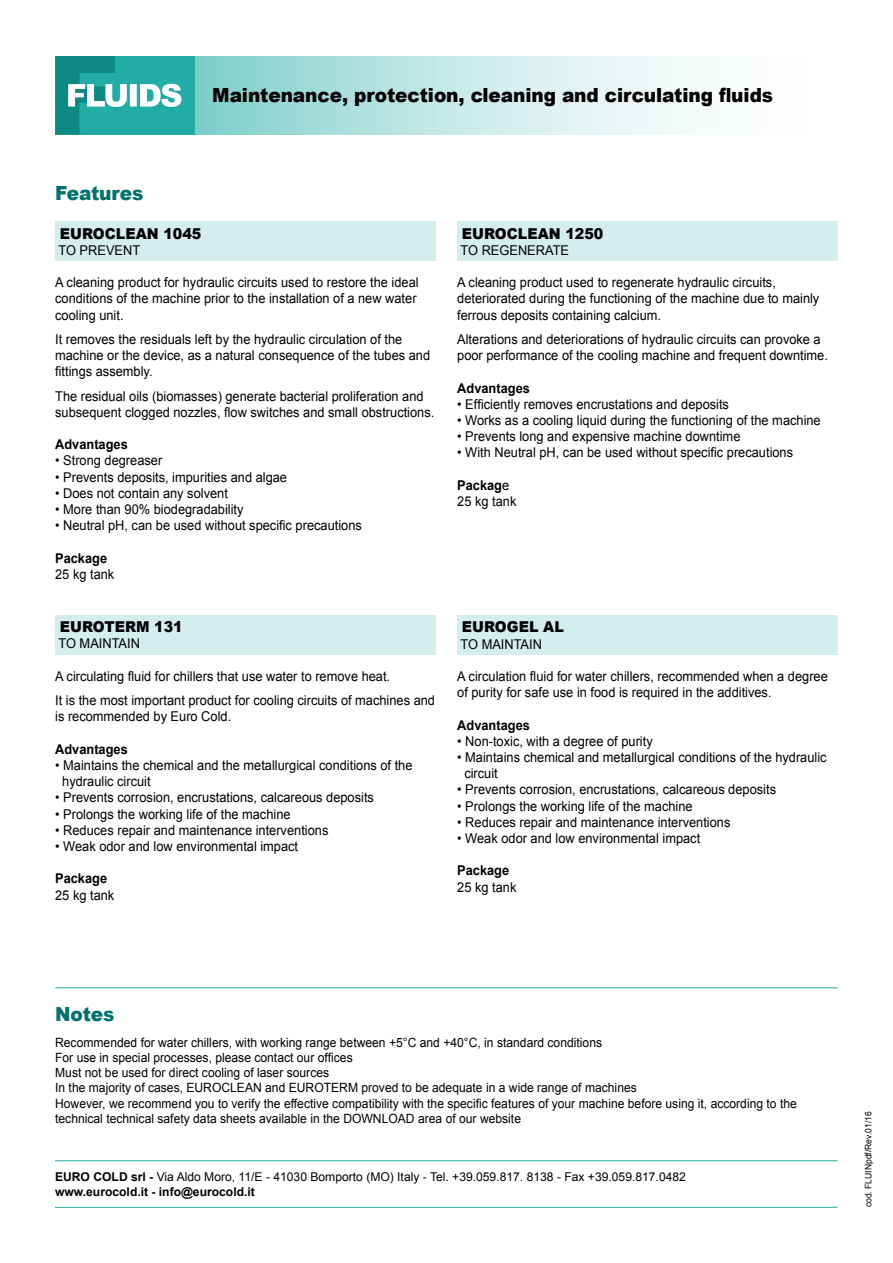
<style>
.page{position:relative;width:893px;height:1263px;background:#fff}
.page>*{position:absolute;margin:0;border:0;box-sizing:border-box;transform-origin:0 0}
.t1{font:900 19.5px "Arial";letter-spacing:-.005em;color:#000;scale:.95 1}
.t2{font:900 19.5px "Arial";letter-spacing:-.005em;color:#00716d;scale:.95 1}
.t3{font:900 15px "Arial";color:#000;scale:.95 1}
.t4{font:13.5px/16.2px "Arial";color:#000;scale:.95 1}
.t5{font:700 13.5px "Arial";color:#000;scale:.95 1}
.t6{font:12.75px/15.3px "Arial";color:#000;scale:.95 1}
.t7{font:12.15px/15.3px "Arial";color:#000}
.t8{font:9px "Arial";color:#000;scale:.95 1}
.s1{font-weight:700}
</style>
<div class="page">
<hr style="left:55px;top:1207px;width:783px;height:1px;background:#21aca6">
<hr style="left:55px;top:1160px;width:783px;height:1px;background:#21aca6">
<div style="left:55px;top:56px;width:140px;height:79px;background:#21aca6"></div>
<svg style="left:55px;top:56px;width:127px;height:78px"></svg>
<div style="left:195px;top:56px;width:643px;height:79px;background:linear-gradient(to right,#8ad3d0,#fff)"></div>
<div style="left:55px;top:221px;width:381px;height:40px;background:#d3eeed"></div>
<div style="left:457px;top:221px;width:381px;height:40px;background:#d3eeed"></div>
<hr style="left:55px;top:987px;width:783px;height:1px;background:#21aca6">
<div style="left:55px;top:615px;width:381px;height:40px;background:#d3eeed"></div>
<div style="left:457px;top:615px;width:381px;height:40px;background:#d3eeed"></div>
<h1 class="t1" style="left:212px;top:81px;width:592px">Maintenance, protection, cleaning and circulating fluids</h1>
<h1 class="t2" style="left:55px;top:179px;width:94px">Features</h1>
<p class="t3" style="left:60px;top:222px;width:150px">EUROCLEAN 1045</p>
<p class="t4" style="left:59px;top:242px;width:88px">TO PREVENT</p>
<p class="t4" style="left:55px;top:275px;width:384px">A cleaning product for hydraulic circuits used to restore the ideal conditions of the machine prior to the installation of a new water cooling unit.</p>
<p class="t4" style="left:55px;top:331px;width:396px">It removes the residuals left by the hydraulic circulation of the machine or the device, as a natural consequence of the tubes and fittings assembly.</p>
<p class="t4" style="left:55px;top:388px;width:401px">The residual oils (biomasses) generate bacterial proliferation and subsequent clogged nozzles, flow switches and small obstructions.</p>
<p class="t5" style="left:55px;top:435px;width:78px">Advantages</p>
<p class="t4" style="left:55px;top:453px;width:114px">• Strong degreaser</p>
<p class="t4" style="left:55px;top:469px;width:246px">• Prevents deposits, impurities and algae</p>
<p class="t4" style="left:55px;top:485px;width:183px">• Does not contain any solvent</p>
<p class="t4" style="left:55px;top:501px;width:200px">• More than 90% biodegradability</p>
<p class="t4" style="left:55px;top:518px;width:324px">• Neutral pH, can be used without specific precautions</p>
<p class="t5" style="left:55px;top:549px;width:56px">Package</p>
<p class="t4" style="left:55px;top:566px;width:64px">25 kg tank</p>
<p class="t3" style="left:60px;top:616px;width:131px">EUROTERM 131</p>
<p class="t4" style="left:59px;top:636px;width:87px">TO MAINTAIN</p>
<p class="t4" style="left:55px;top:664px;width:401px;line-height:24.3px">A circulating fluid for chillers that use water to remove heat.<br>It is the most important product for cooling circuits of machines and</p>
<p class="t4" style="left:55px;top:709px;width:187px">is recommended by Euro Cold.</p>
<p class="t5" style="left:55px;top:740px;width:78px">Advantages</p>
<p class="t4" style="left:62px;top:757px;width:370px;text-indent:-7px">• Maintains the chemical and the metallurgical conditions of the hydraulic circuit</p>
<p class="t4" style="left:55px;top:790px;width:337px">• Prevents corrosion, encrustations, calcareous deposits</p>
<p class="t4" style="left:55px;top:806px;width:249px">• Prolongs the working life of the machine</p>
<p class="t4" style="left:55px;top:822px;width:289px">• Reduces repair and maintenance interventions</p>
<p class="t4" style="left:55px;top:838px;width:257px">• Weak odor and low environmental impact</p>
<p class="t5" style="left:55px;top:870px;width:56px">Package</p>
<p class="t4" style="left:55px;top:887px;width:64px">25 kg tank</p>
<p class="t3" style="left:462px;top:222px;width:150px">EUROCLEAN 1250</p>
<p class="t4" style="left:461px;top:242px;width:116px">TO REGENERATE</p>
<p class="t4" style="left:457px;top:275px;width:383px">A cleaning product used to regenerate hydraulic circuits, deteriorated during the functioning of the machine due to mainly ferrous deposits containing calcium.</p>
<p class="t4" style="left:457px;top:331px;width:392px">Alterations and deteriorations of hydraulic circuits can provoke a poor performance of the cooling machine and frequent downtime.</p>
<p class="t5" style="left:457px;top:379px;width:78px">Advantages</p>
<p class="t4" style="left:457px;top:396px;width:288px">• Efficiently removes encrustations and deposits</p>
<p class="t4" style="left:457px;top:412px;width:384px">• Works as a cooling liquid during the functioning of the machine</p>
<p class="t4" style="left:457px;top:428px;width:300px">• Prevents long and expensive machine downtime</p>
<p class="t4" style="left:457px;top:445px;width:355px">• With Neutral pH, can be used without specific precautions</p>
<p class="t4" style="left:457px;top:477px;width:64px"><span class="s1">Packag</span>e<br>25 kg tank</p>
<p class="t3" style="left:462px;top:616px;width:109px">EUROGEL AL</p>
<p class="t4" style="left:461px;top:636px;width:87px">TO MAINTAIN</p>
<p class="t4" style="left:457px;top:668px;width:392px">A circulation fluid for water chillers, recommended when a degree of purity for safe use in food is required in the additives.</p>
<p class="t5" style="left:457px;top:716px;width:78px">Advantages</p>
<p class="t4" style="left:457px;top:733px;width:207px">• Non-toxic, with a degree of purity</p>
<p class="t4" style="left:464px;top:749px;width:383px;text-indent:-7px">• Maintains chemical and metallurgical conditions of the hydraulic circuit</p>
<p class="t4" style="left:457px;top:782px;width:337px">• Prevents corrosion, encrustations, calcareous deposits</p>
<p class="t4" style="left:457px;top:798px;width:249px">• Prolongs the working life of the machine</p>
<p class="t4" style="left:457px;top:814px;width:289px">• Reduces repair and maintenance interventions</p>
<p class="t4" style="left:457px;top:830px;width:257px">• Weak odor and low environmental impact</p>
<p class="t5" style="left:457px;top:862px;width:56px">Package</p>
<p class="t4" style="left:457px;top:879px;width:64px">25 kg tank</p>
<h1 class="t2" style="left:55px;top:1000px;width:64px">Notes</h1>
<p class="t6" style="left:55px;top:1034px;width:782px">Recommended for water chillers, with working range between +5°C and +40°C, in standard conditions<br>For use in special processes, please contact our offices<br>Must not be used for direct cooling of laser sources<br>In the majority of cases, EUROCLEAN and EUROTERM proved to be adequate in a wide range of machines<br>However, we recommend you to verify the effective compatibility with the specific features of your machine before using it, according to the technical technical safety data sheets available in the DOWNLOAD area of our website</p>
<p class="t7" style="left:55px;top:1169px;width:632px"><span class="s1">EURO COLD srl -</span> Via Aldo Moro, 11/E - 41030 Bomporto (MO) Italy - Tel. +39.059.817. 8138 - Fax +39.059.817.0482 <span class="s1">www.eurocold.it - info@eurocold.it</span></p>
<p class="t8" style="left:862px;top:1207px;width:102px;rotate:-90deg">cod. FLUINpdf/Rev.01/16</p>
</div>
